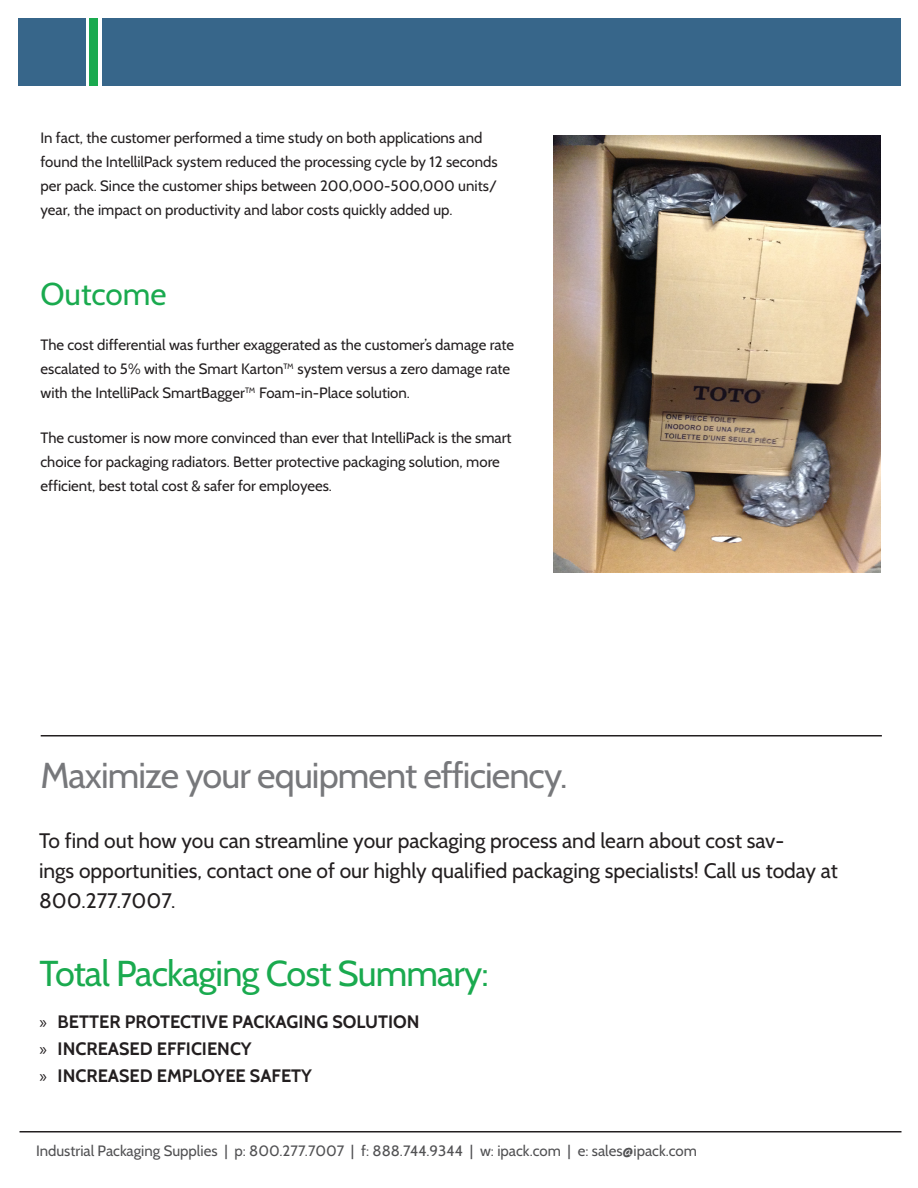
<style>
.page{position:relative;width:918px;height:1188px;background:#fff}
.page>*{position:absolute;margin:0;border:0;box-sizing:border-box;transform-origin:0 0}
.H2_Subheader{font:36px "Cabin";letter-spacing:-.025em;color:#77787b}
.H2_Subheader-2{font:36px "Cabin";letter-spacing:-.025em;color:#1aaa4f}
.Default_Paragraph{font:31.5px "Cabin";color:#1aaa4f}
.Call_to_Action{font:21px/30px "Cabin";color:#231f20}
.Basic_Bulleted_List{font:700 18px "Cabin";color:#231f20}
.Default_Paragraph-2{font:15px/24px "Cabin";color:#231f20}
.t1{font:15px "Cabin";color:#515153}
.s1{font-family:"Myriad Pro";font-weight:400}
</style>
<div class="page">
<div style="left:18px;top:18px;width:67px;height:68px;background:#37668a"></div>
<div style="left:102px;top:18px;width:798px;height:68px;background:#37668a"></div>
<div style="left:90px;top:18px;width:8px;height:68px;background:#1aaa4f"></div>
<hr style="left:20px;top:1131px;width:882px;height:1px;background:#231f20">
<hr style="left:41px;top:735px;width:841px;height:1px;background:#231f20">
<img style="left:554px;top:135px;width:326px;height:437px">
<p class="Default_Paragraph-2" style="left:40px;top:126px;width:459px">In fact, the customer performed a time study on both applications and found the IntellilPack system reduced the processing cycle by 12 seconds per pack. Since the customer ships between 200,000-500,000 units/ year, the impact on productivity and labor costs quickly added up.</p>
<p class="Default_Paragraph" style="left:40px;top:275px;width:128px">Outcome</p>
<p class="Default_Paragraph-2" style="left:40px;top:333px;width:475px">The cost differential was further exaggerated as the customer’s damage rate escalated to 5% with the Smart Karton™ system versus a zero damage rate with the IntelliPack SmartBagger™ Foam-in-Place solution.</p>
<p class="Default_Paragraph-2" style="left:40px;top:426px;width:473px">The customer is now more convinced than ever that IntelliPack is the smart choice for packaging radiators. Better protective packaging solution, more efficient, best total cost &amp; safer for employees.</p>
<p class="H2_Subheader" style="left:40px;top:753px;width:529px">Maximize your equipment efficiency.</p>
<p class="Call_to_Action" style="left:39px;top:826px;width:800px">To find out how you can streamline your packaging process and learn about cost sav-<br>ings opportunities, contact one of our highly qualified packaging specialists! Call us today at<br>800.277.7007.</p>
<p class="H2_Subheader-2" style="left:40px;top:951px;width:451px">Total Packaging Cost Summary:</p>
<p class="Basic_Bulleted_List" style="left:40px;top:1011px;width:381px"><span class="s1">»</span> BETTER PROTECTIVE PACKAGING SOLUTION</p>
<p class="Basic_Bulleted_List" style="left:40px;top:1038px;width:214px"><span class="s1">»</span> INCREASED EFFICIENCY</p>
<p class="Basic_Bulleted_List" style="left:40px;top:1065px;width:274px"><span class="s1">»</span> INCREASED EMPLOYEE SAFETY</p>
<p class="t1" style="left:36px;top:1141px;width:662px">Industrial Packaging Supplies | p: 800.277.7007 | f: 888.744.9344 | w: ipack.com | e: sales@ipack.com</p>
</div>
